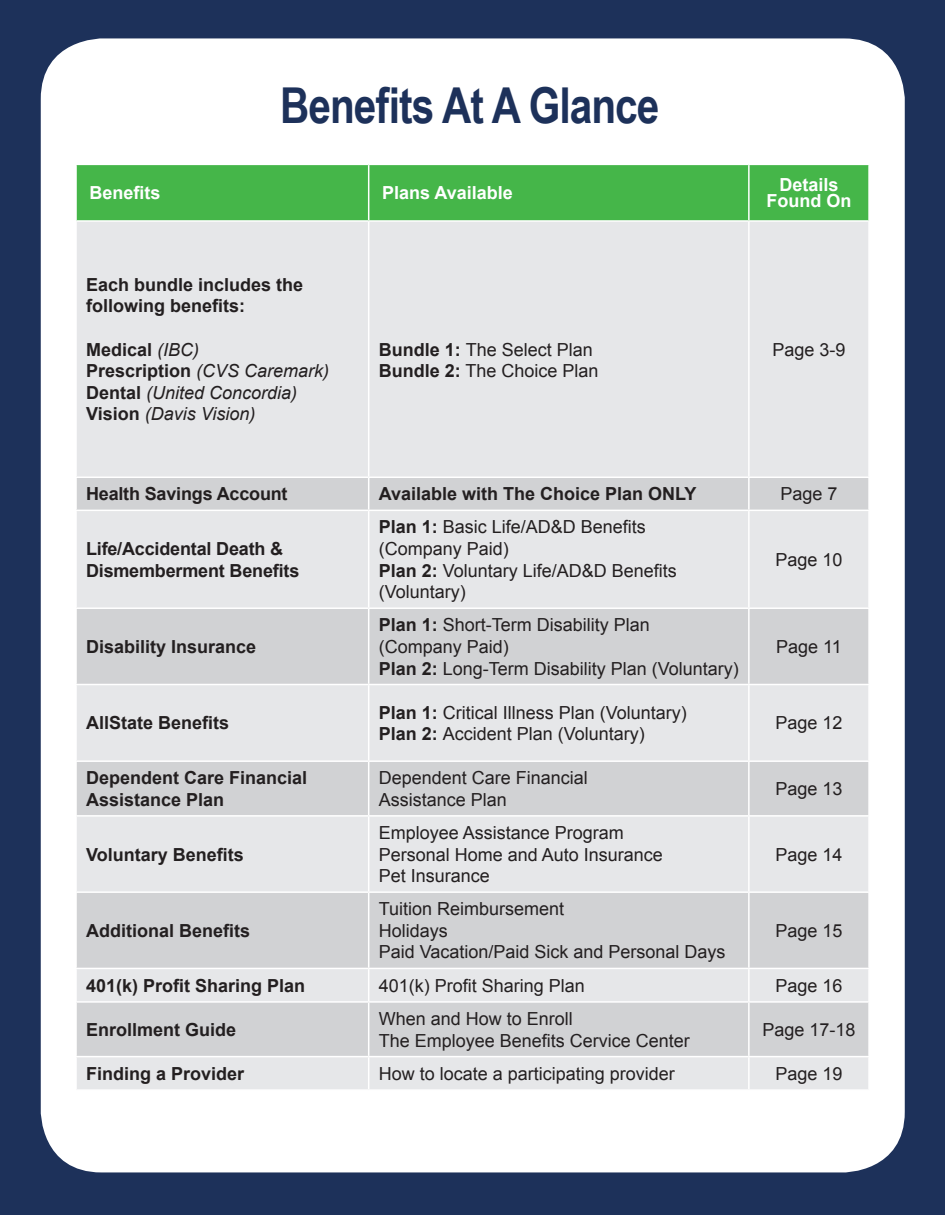
<style>
.page{position:relative;width:945px;height:1215px;background:#1d315a}
.page>*{position:absolute;margin:0;border:0;box-sizing:border-box;transform-origin:0 0}
.t1{font:700 49.5px "Arial Narrow";letter-spacing:-.02em;color:#1d315a}
.t2{font:18px/21.6px "Arial";color:#231f20}
.t3{font:700 18px/21.6px "Arial";color:#231f20}
.t4{font:italic 18px/21.6px "Arial";color:#231f20}
.t5{font:700 18px/16.5px "Arial";color:#fff;text-align:center}
.s1{font-weight:700;font-style:normal}
.s2{font-weight:700}
</style>
<div class="page">
<div style="left:41px;top:38px;width:864px;height:1134px;background:#fff;border-radius:61px"></div>
<div style="left:77px;top:165px;width:791px;height:55px;background:#45b649"></div>
<div style="left:77px;top:222px;width:791px;height:867px;background:#e6e7e9"></div>
<svg style="left:77px;top:478px;width:791px;height:578px;fill:#d1d2d4"></svg>
<hr style="left:368px;top:165px;width:1px;height:55px;background:#fff">
<hr style="left:748px;top:165px;width:2px;height:55px;background:#fff">
<hr style="left:368px;top:222px;width:1px;height:255px;background:#fff">
<hr style="left:748px;top:222px;width:2px;height:255px;background:#fff">
<hr style="left:75px;top:477px;width:294px;height:1px;background:#fff">
<hr style="left:369px;top:477px;width:380px;height:1px;background:#fff">
<hr style="left:368px;top:478px;width:1px;height:32px;background:#fff">
<hr style="left:749px;top:477px;width:121px;height:1px;background:#fff">
<hr style="left:748px;top:478px;width:2px;height:32px;background:#fff">
<hr style="left:75px;top:510px;width:294px;height:1px;background:#fff">
<hr style="left:369px;top:510px;width:380px;height:1px;background:#fff">
<hr style="left:368px;top:511px;width:1px;height:96px;background:#fff">
<hr style="left:749px;top:510px;width:121px;height:1px;background:#fff">
<hr style="left:748px;top:511px;width:2px;height:96px;background:#fff">
<hr style="left:75px;top:607px;width:294px;height:2px;background:#fff">
<hr style="left:369px;top:607px;width:380px;height:2px;background:#fff">
<hr style="left:368px;top:609px;width:1px;height:75px;background:#fff">
<hr style="left:749px;top:607px;width:121px;height:2px;background:#fff">
<hr style="left:748px;top:609px;width:2px;height:75px;background:#fff">
<hr style="left:75px;top:684px;width:294px;height:1px;background:#fff">
<hr style="left:369px;top:684px;width:380px;height:1px;background:#fff">
<hr style="left:368px;top:685px;width:1px;height:75px;background:#fff">
<hr style="left:749px;top:684px;width:121px;height:1px;background:#fff">
<hr style="left:748px;top:685px;width:2px;height:75px;background:#fff">
<hr style="left:75px;top:760px;width:294px;height:2px;background:#fff">
<hr style="left:369px;top:760px;width:380px;height:2px;background:#fff">
<hr style="left:368px;top:762px;width:1px;height:53px;background:#fff">
<hr style="left:749px;top:760px;width:121px;height:2px;background:#fff">
<hr style="left:748px;top:762px;width:2px;height:53px;background:#fff">
<hr style="left:75px;top:815px;width:294px;height:2px;background:#fff">
<hr style="left:369px;top:815px;width:380px;height:2px;background:#fff">
<hr style="left:368px;top:817px;width:1px;height:74px;background:#fff">
<hr style="left:749px;top:815px;width:121px;height:2px;background:#fff">
<hr style="left:748px;top:817px;width:2px;height:74px;background:#fff">
<hr style="left:75px;top:891px;width:294px;height:2px;background:#fff">
<hr style="left:369px;top:891px;width:380px;height:2px;background:#fff">
<hr style="left:368px;top:893px;width:1px;height:75px;background:#fff">
<hr style="left:749px;top:891px;width:121px;height:2px;background:#fff">
<hr style="left:748px;top:893px;width:2px;height:75px;background:#fff">
<hr style="left:75px;top:968px;width:294px;height:1px;background:#fff">
<hr style="left:369px;top:968px;width:380px;height:1px;background:#fff">
<hr style="left:368px;top:969px;width:1px;height:32px;background:#fff">
<hr style="left:749px;top:968px;width:121px;height:1px;background:#fff">
<hr style="left:748px;top:969px;width:2px;height:32px;background:#fff">
<hr style="left:75px;top:1001px;width:294px;height:2px;background:#fff">
<hr style="left:369px;top:1001px;width:380px;height:2px;background:#fff">
<hr style="left:368px;top:1003px;width:1px;height:53px;background:#fff">
<hr style="left:749px;top:1001px;width:121px;height:2px;background:#fff">
<hr style="left:748px;top:1003px;width:2px;height:53px;background:#fff">
<hr style="left:75px;top:1056px;width:294px;height:1px;background:#fff">
<hr style="left:369px;top:1056px;width:380px;height:1px;background:#fff">
<hr style="left:368px;top:1057px;width:1px;height:32px;background:#fff">
<hr style="left:749px;top:1056px;width:121px;height:1px;background:#fff">
<hr style="left:748px;top:1057px;width:2px;height:32px;background:#fff">
<h1 class="t1" style="left:280px;top:68px;width:381px">Benefits At A Glance</h1>
<p class="t5" style="left:90px;top:185px;width:73px">Benefits</p>
<p class="t5" style="left:382px;top:185px;width:132px">Plans Available</p>
<p class="t5" style="left:766px;top:177px;width:86px">Details<br>Found On</p>
<p class="t3" style="left:86px;top:274px;width:219px">Each bundle includes the following benefits:</p>
<p class="t4" style="left:86px;top:339px;width:245px"><span class="s1">Medical</span> (IBC)<br><span class="s1">Prescription</span> (CVS Caremark)<br><span class="s1">Dental</span> (United Concordia)<br><span class="s1">Vision</span> (Davis Vision)</p>
<p class="t2" style="left:379px;top:339px;width:221px"><span class="s2">Bundle 1:</span> The Select Plan<br><span class="s2">Bundle 2:</span> The Choice Plan</p>
<p class="t2" style="left:772px;top:339px;width:75px">Page 3-9</p>
<p class="t3" style="left:86px;top:484px;width:203px">Health Savings Account</p>
<p class="t3" style="left:379px;top:484px;width:319px">Available with The Choice Plan ONLY</p>
<p class="t2" style="left:780px;top:483px;width:59px">Page 7</p>
<p class="t3" style="left:86px;top:539px;width:215px">Life/Accidental Death &amp;<br>Dismemberment Benefits</p>
<p class="t2" style="left:379px;top:517px;width:300px"><span class="s2">Plan 1:</span> Basic Life/AD&amp;D Benefits (Company Paid)<br><span class="s2">Plan 2:</span> Voluntary Life/AD&amp;D Benefits (Voluntary)</p>
<p class="t2" style="left:775px;top:549px;width:69px">Page 10</p>
<p class="t3" style="left:86px;top:636px;width:172px">Disability Insurance</p>
<p class="t2" style="left:379px;top:614px;width:362px"><span class="s2">Plan 1:</span> Short-Term Disability Plan<br>(Company Paid)<br><span class="s2">Plan 2:</span> Long-Term Disability Plan (Voluntary)</p>
<p class="t2" style="left:776px;top:636px;width:67px">Page 11</p>
<p class="t3" style="left:86px;top:713px;width:145px">AllState Benefits</p>
<p class="t2" style="left:379px;top:702px;width:310px"><span class="s2">Plan 1:</span> Critical Illness Plan (Voluntary)<br><span class="s2">Plan 2:</span> Accident Plan (Voluntary)</p>
<p class="t2" style="left:775px;top:712px;width:69px">Page 12</p>
<p class="t3" style="left:86px;top:768px;width:223px">Dependent Care Financial<br>Assistance Plan</p>
<p class="t2" style="left:379px;top:767px;width:211px">Dependent Care Financial<br>Assistance Plan</p>
<p class="t2" style="left:775px;top:778px;width:69px">Page 13</p>
<p class="t3" style="left:86px;top:844px;width:159px">Voluntary Benefits</p>
<p class="t3" style="left:86px;top:920px;width:166px">Additional Benefits</p>
<p class="t2" style="left:379px;top:822px;width:286px">Employee Assistance Program<br>Personal Home and Auto Insurance<br>Pet Insurance</p>
<p class="t2" style="left:379px;top:898px;width:348px">Tuition Reimbursement<br>Holidays<br>Paid Vacation/Paid Sick and Personal Days</p>
<p class="t2" style="left:775px;top:844px;width:69px">Page 14</p>
<p class="t2" style="left:775px;top:920px;width:69px">Page 15</p>
<p class="t3" style="left:86px;top:975px;width:221px">401(k) Profit Sharing Plan</p>
<p class="t2" style="left:379px;top:975px;width:208px">401(k) Profit Sharing Plan</p>
<p class="t2" style="left:775px;top:975px;width:69px">Page 16</p>
<p class="t3" style="left:86px;top:1019px;width:152px">Enrollment Guide</p>
<p class="t2" style="left:379px;top:1008px;width:313px">When and How to Enroll<br>The Employee Benefits Cervice Center</p>
<p class="t2" style="left:762px;top:1019px;width:95px">Page 17-18</p>
<p class="t3" style="left:86px;top:1063px;width:160px">Finding a Provider</p>
<p class="t2" style="left:379px;top:1063px;width:298px">How to locate a participating provider</p>
<p class="t2" style="left:775px;top:1063px;width:69px">Page 19</p>
</div>
